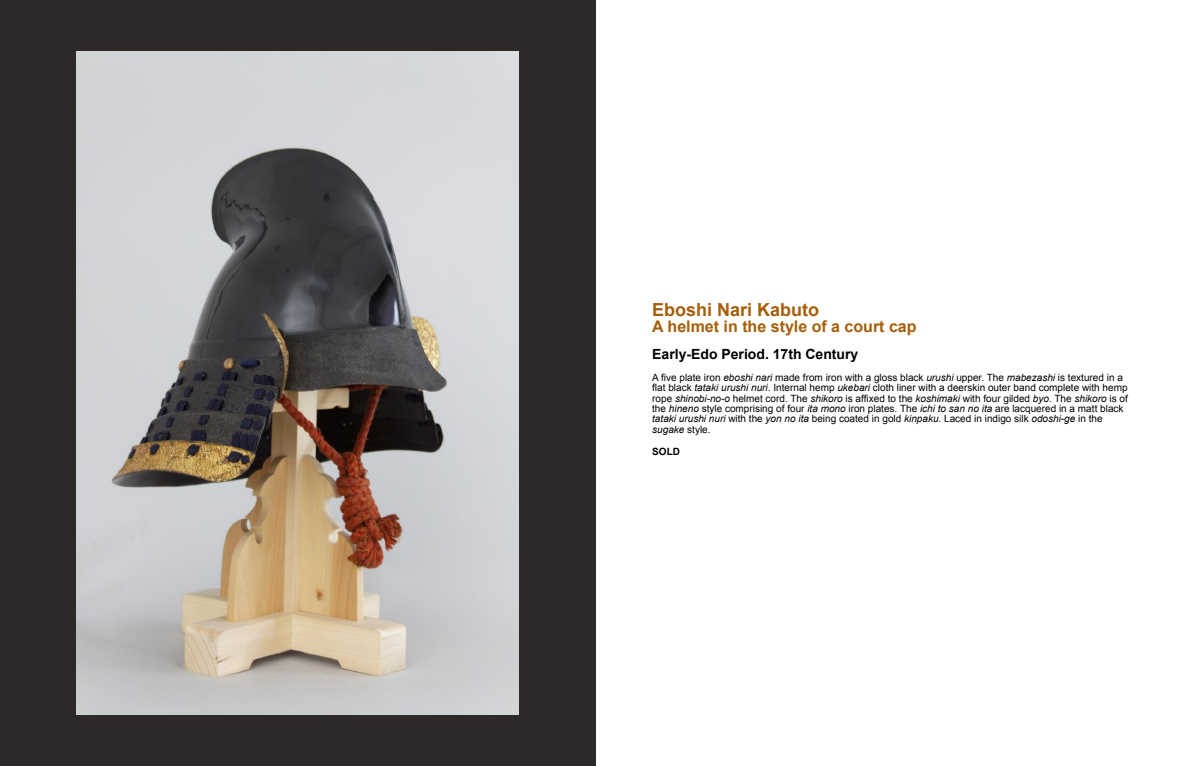
<style>
.page{position:relative;width:1191px;height:766px;background:#fff}
.page>*{position:absolute;margin:0;border:0;box-sizing:border-box;transform-origin:0 0}
.t1{font:700 18px "Arial";color:#a55f0a}
.t2{font:700 16px "Arial";color:#a55f0a}
.t3{font:700 14px "Arial";color:#000}
.t4{font:10px/10.3px "Arial";color:#000}
.t5{font:700 10px "Arial";color:#000}
.s1{font-style:italic}
</style>
<div class="page">
<div style="left:0;top:0;width:595px;height:765px;background:#2e2929"></div>
<img style="left:77px;top:52px;width:441px;height:662px">
<h1 class="t1" style="left:652px;top:302px;width:169px">Eboshi Nari Kabuto</h1>
<h2 class="t2" style="left:652px;top:320px;width:266px">A helmet in the style of a court cap</h2>
<h3 class="t3" style="left:652px;top:348px;width:208px">Early-Edo Period. 17th Century</h3>
<p class="t4" style="left:652px;top:373px;width:477px">A five plate iron <span class="s1">eboshi nari</span> made from iron with a gloss black <span class="s1">urushi</span> upper. The <span class="s1">mabezashi</span> is textured in a flat black <span class="s1">tataki urushi nuri</span>. Internal hemp <span class="s1">ukebari</span> cloth liner with a deerskin outer band complete with hemp rope <span class="s1">shinobi-no-o</span> helmet cord. The <span class="s1">shikoro</span> is affixed to the <span class="s1">koshimaki</span> with four gilded <span class="s1">byo</span>. The <span class="s1">shikoro</span> is of the <span class="s1">hineno</span> style comprising of four <span class="s1">ita mono</span> iron plates. The <span class="s1">ichi to san no ita</span> are lacquered in a matt black <span class="s1">tataki urushi nuri</span> with the <span class="s1">yon no ita</span> being coated in gold <span class="s1">kinpaku</span>. Laced in indigo silk <span class="s1">odoshi-ge</span> in the <span class="s1">sugake</span> style.</p>
<p class="t5" style="left:652px;top:447px;width:29px">SOLD</p>
</div>
